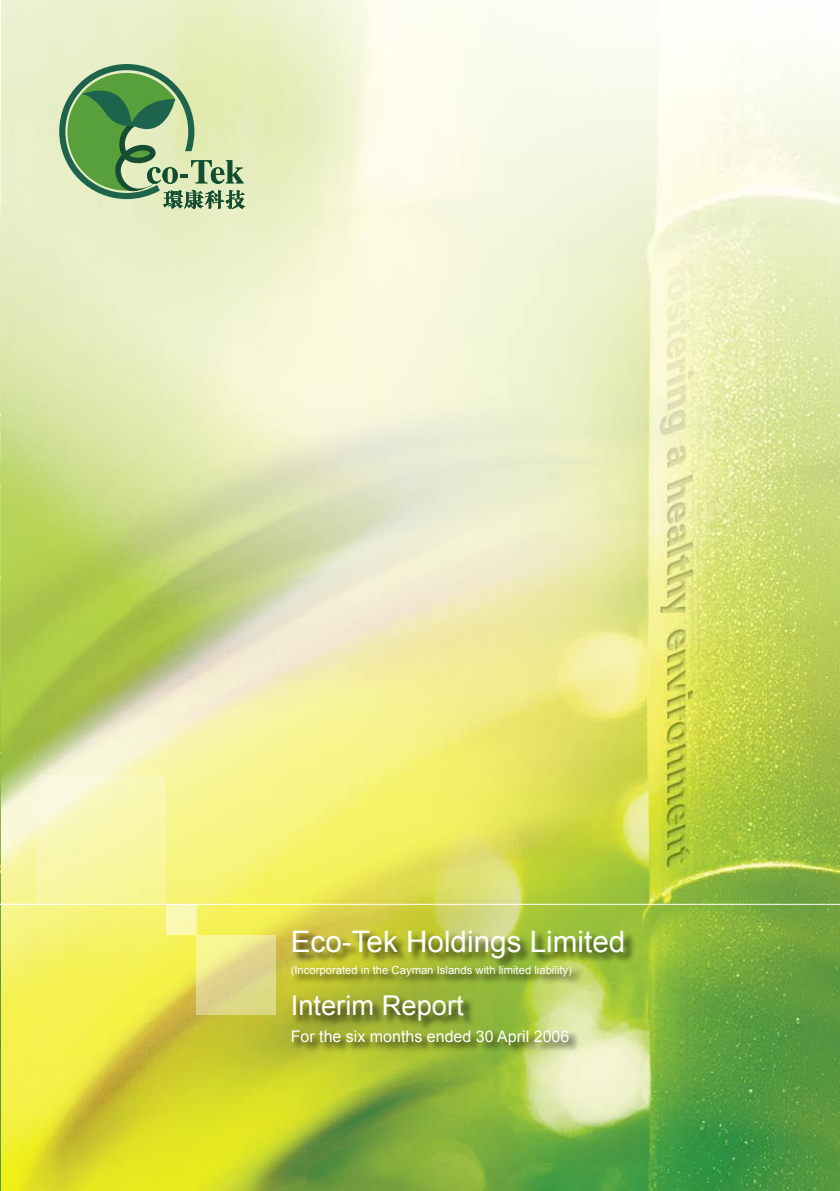
<style>
.page{position:relative;width:840px;height:1191px;background:#fff}
.page>*{position:absolute;margin:0;border:0;box-sizing:border-box;transform-origin:0 0}
.t1{font:29.6px "Arial";color:#fff}
.t2{font:27.2px "Arial";color:#fff}
.t3{font:16px "Arial";color:#fff}
.t4{font:11.2px "Arial";color:#fff}
</style>
<div class="page">
<img style="left:0;top:0;width:839px;height:1191px">
<div style="left:290px;top:929px;width:345px;height:58px;background:#000;opacity:.85"></div>
<div style="left:290px;top:994px;width:290px;height:61px;background:#000;opacity:.85"></div>
<svg style="left:37px;top:775px;width:129px;height:128px;background:#f8f7af"></svg>
<svg style="left:196px;top:935px;width:80px;height:79px;background:#e5dd8c"></svg>
<div style="left:166px;top:904px;width:30px;height:31px;background:#faf8b3"></div>
<svg style="left:59px;top:64px;width:186px;height:145px;background:#99bb85"></svg>
<hr style="left:0;top:903px;width:839px;height:1px;background:#fff">
<p class="t1" style="left:290px;top:925px;width:336px">Eco-Tek Holdings Limited</p>
<p class="t4" style="left:290px;top:963px;width:282px">(Incorporated in the Cayman Islands with limited liability(</p>
<p class="t2" style="left:290px;top:990px;width:174px">Interim Report</p>
<p class="t3" style="left:290px;top:1027px;width:280px">For the six months ended 30 April 2006</p>
</div>
